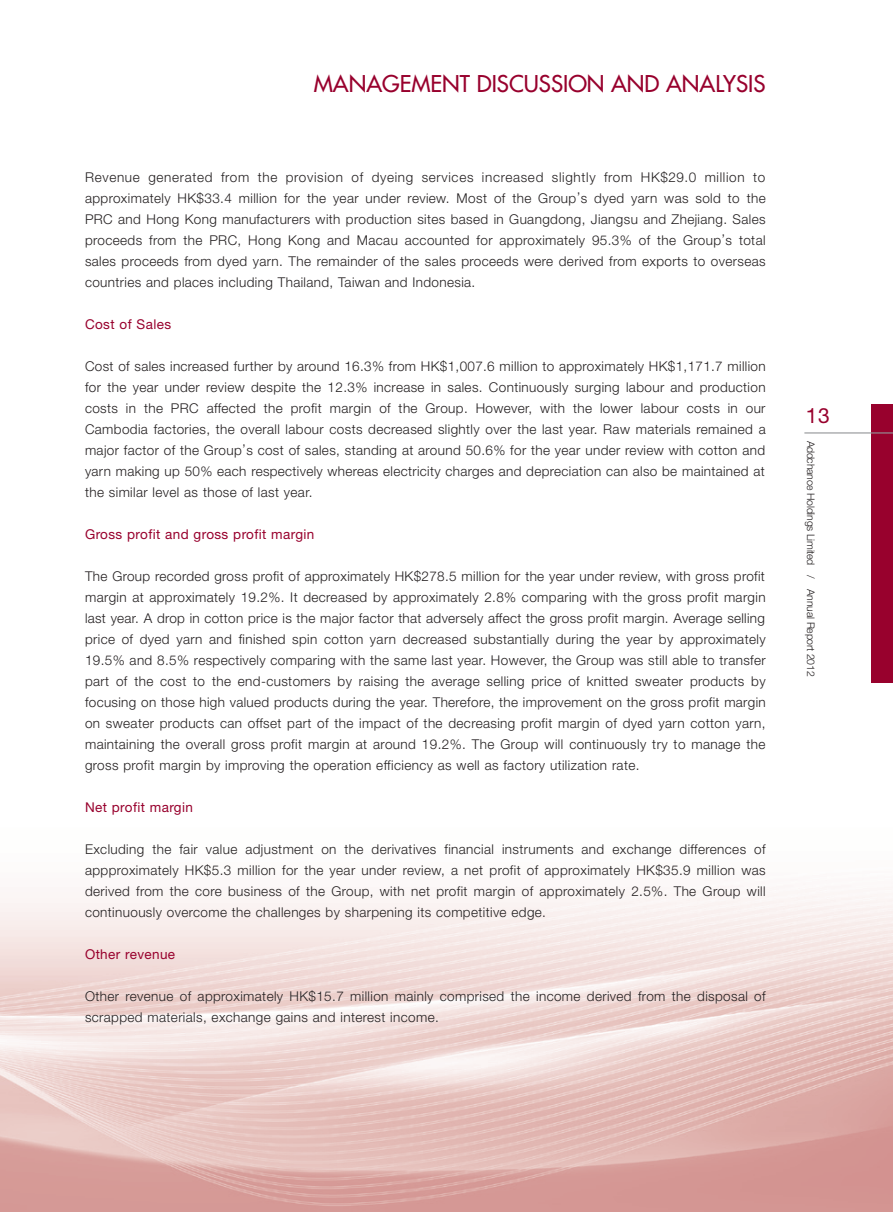
<style>
.page{position:relative;width:893px;height:1212px;background:#fff}
.page>*{position:absolute;margin:0;border:0;box-sizing:border-box;transform-origin:0 0}
.t1{font:500 22.5px "Futura Std";color:#98012d}
.t2{font:21px "Helvetica Neue LT Std";color:#98012d}
.Body_Text{font:300 13.5px/21px "Helvetica Neue LT Std";letter-spacing:.03em;color:#231f20;text-align:justify}
.Heading_2{font:13.5px "Helvetica Neue LT Std";letter-spacing:.03em;color:#98012d}
.t3{font:300 10.5px "Helvetica Neue LT Std";letter-spacing:-.02em;color:#231f20}
</style>
<div class="page">
<img style="left:0;top:888px;width:893px;height:324px">
<div style="left:872px;top:404px;width:21px;height:278px;background:#98012d"></div>
<hr style="left:804px;top:432px;width:89px;height:1px;background:#939598">
<h1 class="t1" style="left:314px;top:70px;width:453px">MANAGEMENT DISCUSSION AND ANALYSIS</h1>
<p class="Body_Text" style="left:85px;top:167px;width:682px">Revenue generated from the provision of dyeing services increased slightly from HK$29.0 million to approximately HK$33.4 million for the year under review. Most of the Group’s dyed yarn was sold to the PRC and Hong Kong manufacturers with production sites based in Guangdong, Jiangsu and Zhejiang. Sales proceeds from the PRC, Hong Kong and Macau accounted for approximately 95.3% of the Group’s total sales proceeds from dyed yarn. The remainder of the sales proceeds were derived from exports to overseas countries and places including Thailand, Taiwan and Indonesia.</p>
<p class="Heading_2" style="left:85px;top:316px;width:88px">Cost of Sales</p>
<p class="Body_Text" style="left:85px;top:356px;width:682px">Cost of sales increased further by around 16.3% from HK$1,007.6 million to approximately HK$1,171.7 million for the year under review despite the 12.3% increase in sales. Continuously surging labour and production costs in the PRC affected the profit margin of the Group. However, with the lower labour costs in our Cambodia factories, the overall labour costs decreased slightly over the last year. Raw materials remained a major factor of the Group’s cost of sales, standing at around 50.6% for the year under review with cotton and yarn making up 50% each respectively whereas electricity charges and depreciation can also be maintained at the similar level as those of last year.</p>
<p class="Heading_2" style="left:85px;top:526px;width:231px">Gross profit and gross profit margin</p>
<p class="Body_Text" style="left:85px;top:566px;width:682px">The Group recorded gross profit of approximately HK$278.5 million for the year under review, with gross profit margin at approximately 19.2%. It decreased by approximately 2.8% comparing with the gross profit margin last year. A drop in cotton price is the major factor that adversely affect the gross profit margin. Average selling price of dyed yarn and finished spin cotton yarn decreased substantially during the year by approximately 19.5% and 8.5% respectively comparing with the same last year. However, the Group was still able to transfer part of the cost to the end-customers by raising the average selling price of knitted sweater products by focusing on those high valued products during the year. Therefore, the improvement on the gross profit margin on sweater products can offset part of the impact of the decreasing profit margin of dyed yarn cotton yarn, maintaining the overall gross profit margin at around 19.2%. The Group will continuously try to manage the gross profit margin by improving the operation efficiency as well as factory utilization rate.</p>
<p class="Heading_2" style="left:85px;top:799px;width:109px">Net profit margin</p>
<p class="Body_Text" style="left:85px;top:839px;width:682px">Excluding the fair value adjustment on the derivatives financial instruments and exchange differences of appproximately HK$5.3 million for the year under review, a net profit of approximately HK$35.9 million was derived from the core business of the Group, with net profit margin of approximately 2.5%. The Group will continuously overcome the challenges by sharpening its competitive edge.</p>
<p class="Heading_2" style="left:85px;top:946px;width:92px">Other revenue</p>
<p class="Body_Text" style="left:85px;top:986px;width:682px">Other revenue of approximately HK$15.7 million mainly comprised the income derived from the disposal of scrapped materials, exchange gains and interest income.</p>
<h2 class="t2" style="left:806px;top:403px;width:25px">13</h2>
<p class="t3" style="left:817px;top:440px;width:237px;rotate:90deg">Addchance Holdings Limited / Annual Report 2012</p>
</div>
